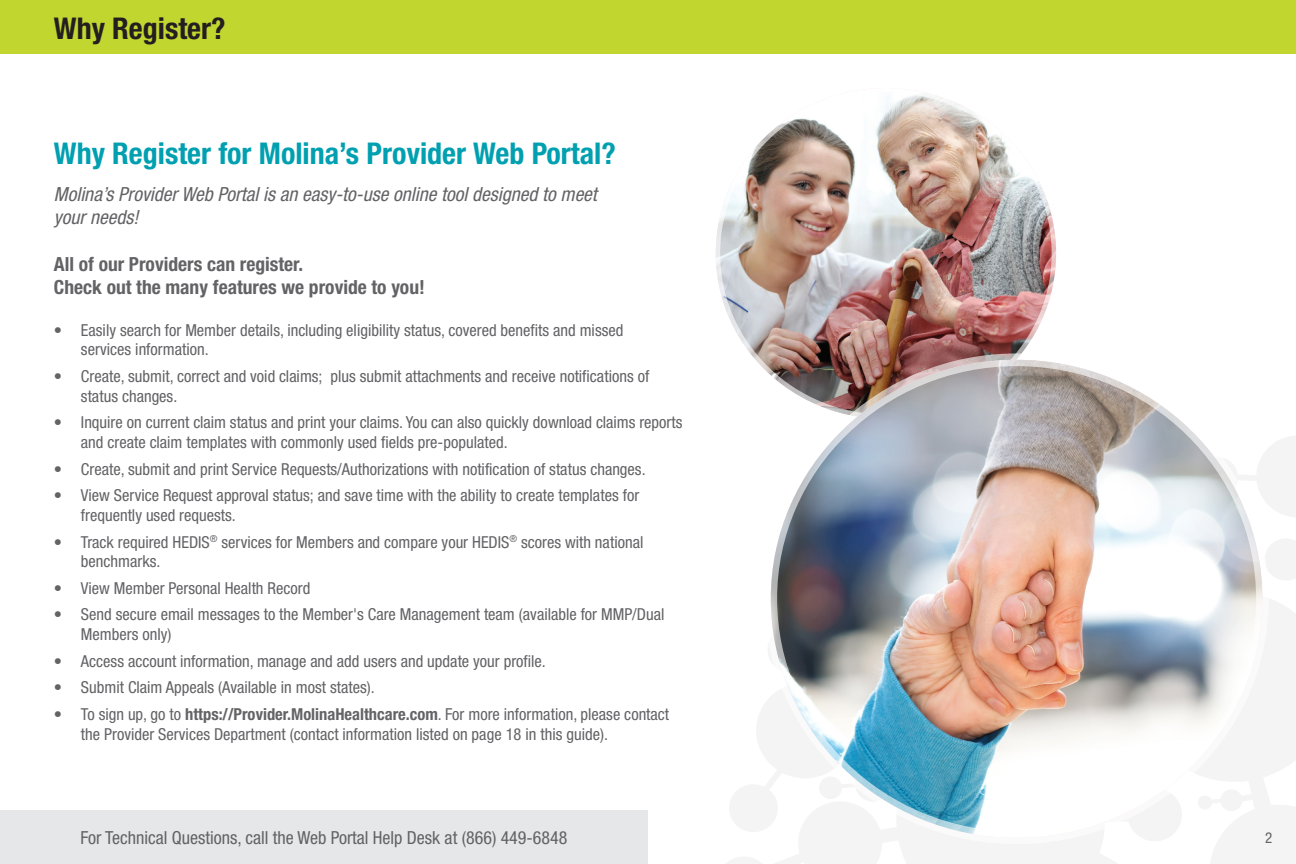
<style>
.page{position:relative;width:1296px;height:864px;background:#fff}
.page>*{position:absolute;margin:0;border:0;box-sizing:border-box;transform-origin:0 0}
.t1{font:700 condensed 30px "Helvetica Neue";color:#00a0b0}
.t2{font:700 condensed 30px "Helvetica Neue";color:#231f20}
.t3{font:italic condensed 19.5px/23.4px "Helvetica Neue";color:#636366}
.t4{font:700 condensed 19.5px/23.4px "Helvetica Neue";color:#636366}
.t5{font:condensed 18px "Helvetica Neue";color:#636366}
.t6{font:condensed 16.5px/19.8px "Helvetica Neue";color:#636366}
.t7{font:condensed 15px "Helvetica Neue";color:#636366}
.s1{font-weight:700}
</style>
<div class="page">
<svg style="left:727px;top:436px;width:569px;height:428px"></svg>
<div style="left:0;top:810px;width:648px;height:54px;background:#e6e7e9"></div>
<div style="left:0;top:0;width:1296px;height:54px;background:#c1d72f"></div>
<img style="left:721px;top:95px;width:330px;height:281px">
<img style="left:771px;top:360px;width:491px;height:478px">
<div style="left:764px;top:353px;width:505px;height:491px;border:13px solid #fff;border-radius:50%"></div>
<h2 class="t2" style="left:54px;top:11px;width:173px">Why Register?</h2>
<h2 class="t1" style="left:54px;top:135px;width:563px">Why Register for Molina’s Provider Web Portal?</h2>
<p class="t3" style="left:54px;top:182px;width:545px">Molina’s Provider Web Portal is an easy-to-use online tool designed to meet your needs!</p>
<h3 class="t4" style="left:54px;top:252px;width:372px">All of our Providers can register.<br>Check out the many features we provide to you!</h3>
<p class="t6" style="left:81px;top:320px;width:544px;text-indent:-27px">• Easily search for Member details, including eligibility status, covered benefits and missed services information.</p>
<p class="t6" style="left:81px;top:366px;width:570px;text-indent:-27px">• Create, submit, correct and void claims; plus submit attachments and receive notifications of status changes.</p>
<p class="t6" style="left:81px;top:412px;width:603px;text-indent:-27px">• Inquire on current claim status and print your claims. You can also quickly download claims reports and create claim templates with commonly used fields pre-populated.</p>
<p class="t6" style="left:54px;top:459px;width:593px">• Create, submit and print Service Requests/Authorizations with notification of status changes.</p>
<p class="t6" style="left:81px;top:485px;width:560px;text-indent:-27px">• View Service Request approval status; and save time with the ability to create templates for frequently used requests.</p>
<p class="t6" style="left:81px;top:532px;width:564px;text-indent:-27px">• Track required HEDIS<sup>®</sup> services for Members and compare your HEDIS<sup>®</sup> scores with national benchmarks.</p>
<p class="t6" style="left:54px;top:578px;width:258px">• View Member Personal Health Record</p>
<p class="t6" style="left:81px;top:605px;width:585px;text-indent:-27px">• Send secure email messages to the Member's Care Management team (available for MMP/Dual<br>Members only)</p>
<p class="t6" style="left:54px;top:651px;width:493px">• Access account information, manage and add users and update your profile.</p>
<p class="t6" style="left:54px;top:677px;width:322px">• Submit Claim Appeals (Available in most states).</p>
<p class="t6" style="left:81px;top:704px;width:590px;text-indent:-27px">• To sign up, go to <span class="s1">https://Provider.MolinaHealthcare.com</span>. For more information, please contact the Provider Services Department (contact information listed on page 18 in this guide).</p>
<p class="t5" style="left:81px;top:827px;width:488px">For Technical Questions, call the Web Portal Help Desk at (866) 449-6848</p>
<p class="t7" style="left:1265px;top:829px;width:9px">2</p>
</div>
